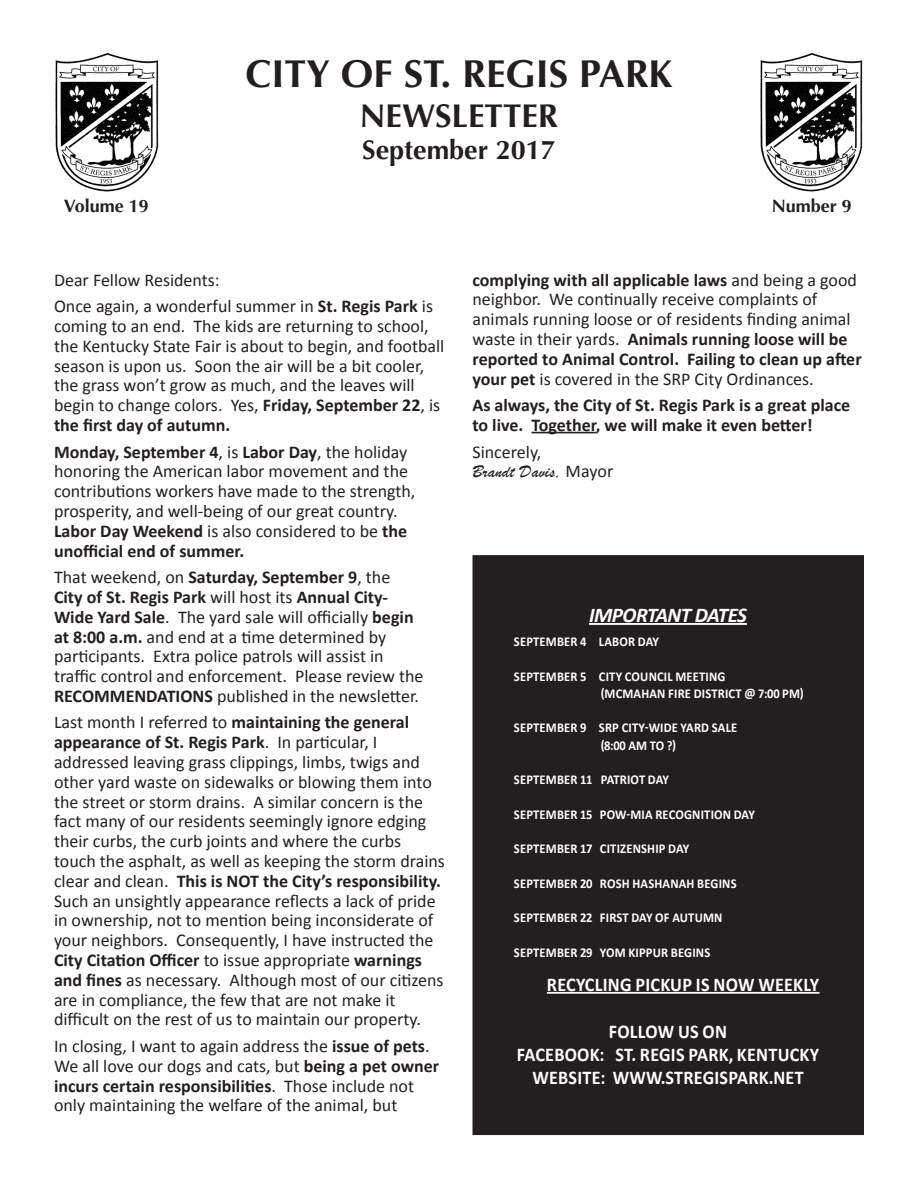
<style>
.page{position:relative;width:918px;height:1188px;background:#fff}
.page>*{position:absolute;margin:0;border:0;box-sizing:border-box;transform-origin:0 0}
.t1{font:700 39px "Optima";color:#231f20}
.t2{font:700 33px "Optima";color:#231f20}
.t3{font:700 27px "Optima";color:#231f20}
.t4{font:italic 700 21px "Calibri";letter-spacing:-.025em;color:#fff}
.t5{font:700 19.5px/23.2px "Calibri";letter-spacing:.015em;color:#fff;text-align:center;scale:.93 1}
.t6{font:18px/19.8px "Calibri";color:#231f20}
.t7{font:700 18px/19.8px "Calibri";color:#231f20}
.t8{font:18px "Brush Script";letter-spacing:.01em;color:#231f20}
.t9{font:700 18px "Optima";color:#231f20}
.t10{font:700 13.5px/17.2px "Calibri";letter-spacing:.015em;color:#fff;scale:.93 1}
.s1{font-weight:700}
.s2{font-family:"Calibri"}
</style>
<div class="page">
<hr style="left:532px;top:432px;width:64px;height:1px;background:#231f20">
<img style="left:55px;top:53px;width:104px;height:139px">
<img style="left:760px;top:53px;width:103px;height:139px">
<svg style="left:472px;top:555px;width:392px;height:581px;background:#332f30"></svg>
<h1 class="t1" style="left:246px;top:51px;width:428px">CITY OF ST. REGIS PARK</h1>
<h2 class="t2" style="left:360px;top:96px;width:200px">NEWSLETTER</h2>
<h3 class="t3" style="left:362px;top:134px;width:195px">September 2017</h3>
<p class="t9" style="left:64px;top:195px;width:87px">Volume 19</p>
<p class="t9" style="left:772px;top:195px;width:82px">Number 9</p>
<p class="t6" style="left:54px;top:266px;width:381px;line-height:26.5px">Dear Fellow Residents:<br>Once again, a wonderful summer in <span class="s1">St. Regis Park</span> is</p>
<p class="t6" style="left:54px;top:316px;width:392px">coming to an end. The kids are returning to school, the Kentucky State Fair is about to begin, and football season is upon us. Soon the air will be a bit cooler, the grass won’t grow as much, and the leaves will begin to change colors. Yes, <span class="s1">Friday, September 22</span>, is <span class="s1">the first day of autumn.</span></p>
<p class="t6" style="left:54px;top:442px;width:363px"><span class="s1">Monday, September 4</span>, is <span class="s1">Labor Day</span>, the holiday honoring the American labor movement and the contributions workers have made to the strength, prosperity, and well-being of our great country.<br><span class="s1">Labor Day Weekend</span> is also considered to be <span class="s1">the unofficial end of summer.</span></p>
<p class="t6" style="left:54px;top:567px;width:371px">That weekend, on <span class="s1">Saturday, September 9</span>, the <span class="s1">City of St. Regis Park</span> will host its <span class="s1">Annual City-Wide Yard Sale</span>. The yard sale will officially <span class="s1">begin at 8:00 a.m.</span> and end at a time determined by participants. Extra police patrols will assist in traffic control and enforcement. Please review the <span class="s1">RECOMMENDATIONS</span> published in the newsletter.</p>
<p class="t6" style="left:54px;top:713px;width:392px">Last month I referred to <span class="s1">maintaining the general appearance of St. Regis Park</span>. In particular, I addressed leaving grass clippings, limbs, twigs and other yard waste on sidewalks or blowing them into the street or storm drains. A similar concern is the fact many of our residents seemingly ignore edging their curbs, the curb joints and where the curbs touch the asphalt, as well as keeping the storm drains clear and clean. <span class="s1">This is NOT the City’s responsibility.<br></span>Such an unsightly appearance reflects a lack of pride in ownership, not to mention being inconsiderate of your neighbors. Consequently, I have instructed the <span class="s1">City Citation Officer</span> to issue appropriate <span class="s1">warnings and fines</span> as necessary. Although most of our citizens are in compliance, the few that are not make it difficult on the rest of us to maintain our property.</p>
<p class="t6" style="left:54px;top:1036px;width:387px">In closing, I want to again address the <span class="s1">issue of pets</span>.<br>We all love our dogs and cats, but <span class="s1">being a pet owner incurs certain responsibilities</span>. Those include not only maintaining the welfare of the animal, but</p>
<p class="t6" style="left:472px;top:270px;width:391px"><span class="s1">complying with all applicable laws</span> and being a good neighbor. We continually receive complaints of animals running loose or of residents finding animal waste in their yards. <span class="s1">Animals running loose will be reported to Animal Control. Failing to clean up after your pet</span> is covered in the SRP City Ordinances.</p>
<p class="t7" style="left:472px;top:395px;width:379px">As always, the City of St. Regis Park is a great place to live. Together, we will make it even better!</p>
<p class="t6" style="left:472px;top:442px;width:70px">Sincerely,</p>
<p class="t8" style="left:472px;top:460px;width:143px">Brandt Davis, <span class="s2">Mayor</span></p>
<p class="t4" style="left:589px;top:602px;width:159px">IMPORTANT DATES</p>
<p class="t10" style="left:514px;top:633px;width:157px">SEPTEMBER 4 LABOR DAY</p>
<p class="t10" style="left:601px;top:667px;width:220px;text-indent:-87px">SEPTEMBER 5 CITY COUNCIL MEETING<br>(MCMAHAN FIRE DISTRICT @ 7:00 PM)</p>
<p class="t10" style="left:601px;top:719px;width:148px;text-indent:-87px">SEPTEMBER 9 SRP CITY-WIDE YARD SALE (8:00 AM TO ?)</p>
<p class="t10" style="left:514px;top:771px;width:168px">SEPTEMBER 11 PATRIOT DAY</p>
<p class="t10" style="left:514px;top:806px;width:261px">SEPTEMBER 15 POW-MIA RECOGNITION DAY</p>
<p class="t10" style="left:514px;top:840px;width:190px">SEPTEMBER 17 CITIZENSHIP DAY</p>
<p class="t10" style="left:514px;top:875px;width:241px">SEPTEMBER 20 ROSH HASHANAH BEGINS</p>
<p class="t10" style="left:514px;top:909px;width:226px">SEPTEMBER 22 FIRST DAY OF AUTUMN</p>
<p class="t10" style="left:514px;top:944px;width:213px">SEPTEMBER 29 YOM KIPPUR BEGINS</p>
<p class="t5" style="left:547px;top:973px;width:294px">RECYCLING PICKUP IS NOW WEEKLY</p>
<p class="t5" style="left:517px;top:1020px;width:327px">FOLLOW US ON<br>FACEBOOK: ST. REGIS PARK, KENTUCKY<br>WEBSITE: WWW.STREGISPARK.NET</p>
</div>
